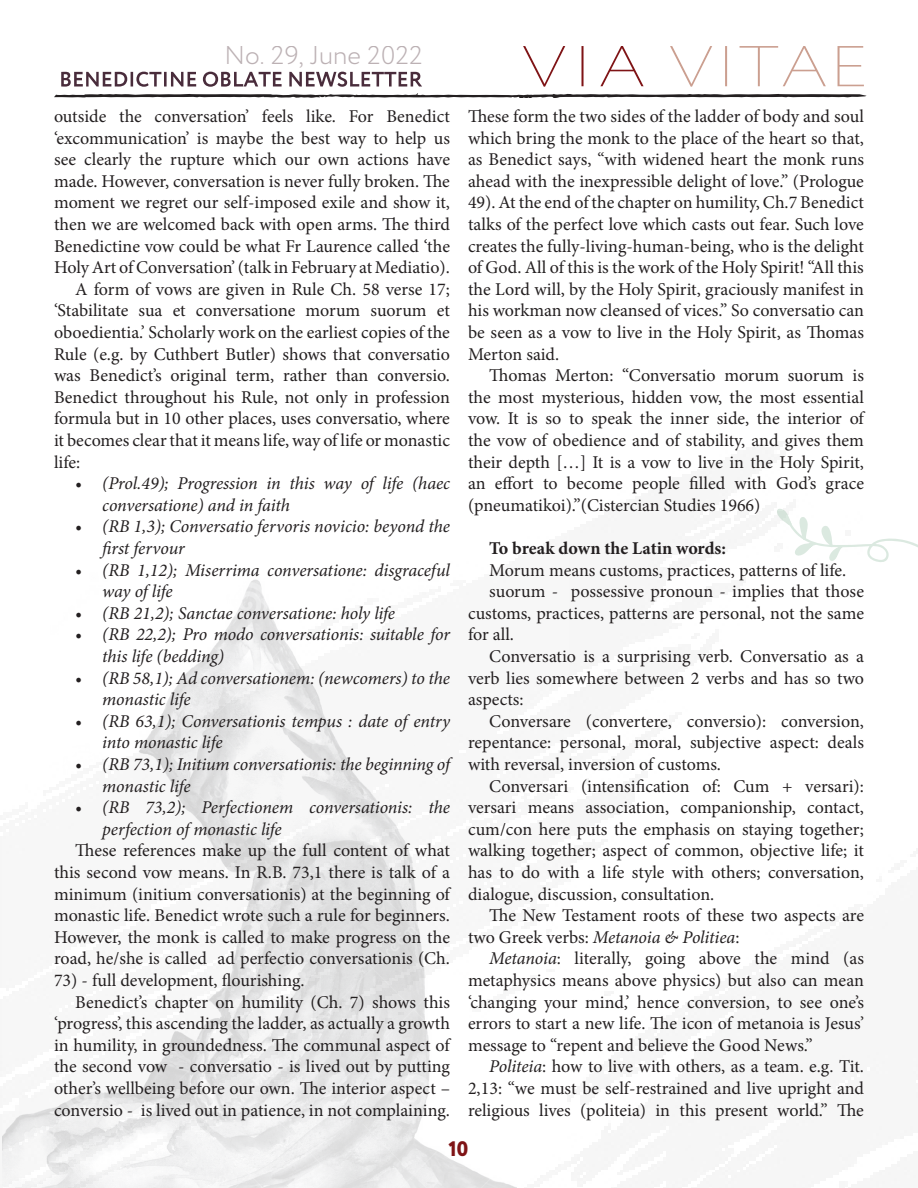
<style>
.page{position:relative;width:918px;height:1188px;background:#fff}
.page>*{position:absolute;margin:0;border:0;box-sizing:border-box;transform-origin:0 0}
.t1{font:300 25.8px "Circe";color:#bcb1b4}
.https___mediomedia_c{font:800 21px "Circe";color:#7f1416}
.https___mediomedia_c-2{font:18px/21.6px "Minion Pro";color:#231f20;text-align:justify}
.t2{font:italic 18px/21.6px "Minion Pro";letter-spacing:-.005em;color:#231f20}
.https___mediomedia_c-3{font:700 18px "Minion Pro";color:#231f20}
.s1{font-style:italic}
</style>
<div class="page">
<svg style="left:61px;top:72px;width:361px;height:15px"></svg>
<svg style="left:54px;top:93px;width:813px;height:5px"></svg>
<svg style="left:523px;top:46px;width:121px;height:41px"></svg>
<svg style="left:670px;top:46px;width:194px;height:41px"></svg>
<img style="left:2px;top:579px;width:515px;height:609px">
<svg style="left:777px;top:509px;width:141px;height:53px"></svg>
<h1 class="t1" style="left:225px;top:38px;width:200px">No. 29, June 2022</h1>
<p class="https___mediomedia_c-2" style="left:54px;top:105px;width:398px">outside the conversation’ feels like. For Benedict ‘excommunication’ is maybe the best way to help us see clearly the rupture which our own actions have made. However, conversation is never fully broken. The moment we regret our self-imposed exile and show it, then we are welcomed back with open arms. The third Benedictine vow could be what Fr Laurence called ‘the Holy Art of Conversation’ (talk in February at Mediatio).</p>
<p class="https___mediomedia_c-2" style="left:54px;top:278px;width:398px;text-indent:21px">A form of vows are given in Rule Ch. 58 verse 17; ‘Stabilitate sua et conversatione morum suorum et oboedientia.’ Scholarly work on the earliest copies of the Rule (e.g. by Cuthbert Butler) shows that conversatio was Benedict’s original term, rather than conversio.<br>Benedict throughout his Rule, not only in profession formula but in 10 other places, uses conversatio, where it becomes clear that it means life, way of life or monastic life:</p>
<p class="t2" style="left:102px;top:473px;width:349px;text-indent:-27px">• (Prol.49); Progression in this way of life (haec conversatione) and in faith</p>
<p class="t2" style="left:102px;top:516px;width:349px;text-indent:-27px">• (RB 1,3); Conversatio fervoris novicio: beyond the first fervour</p>
<p class="t2" style="left:102px;top:559px;width:349px;text-indent:-27px">• (RB 1,12); Miserrima conversatione: disgraceful way of life</p>
<p class="t2" style="left:75px;top:602px;width:321px">• (RB 21,2); Sanctae conversatione: holy life</p>
<p class="t2" style="left:102px;top:624px;width:349px;text-indent:-27px">• (RB 22,2); Pro modo conversationis: suitable for this life (bedding)</p>
<p class="t2" style="left:102px;top:667px;width:349px;text-indent:-27px">• (RB 58,1); Ad conversationem: (newcomers) to the monastic life</p>
<p class="t2" style="left:102px;top:710px;width:349px;text-indent:-27px">• (RB 63,1); Conversationis tempus : date of entry into monastic life</p>
<p class="t2" style="left:102px;top:753px;width:349px;text-indent:-27px">• (RB 73,1); Initium conversationis: the beginning of monastic life</p>
<p class="t2" style="left:102px;top:797px;width:349px;text-indent:-27px">• (RB 73,2); Perfectionem conversationis: the perfection of monastic life</p>
<p class="https___mediomedia_c-2" style="left:54px;top:840px;width:398px;text-indent:21px">These references make up the full content of what this second vow means. In R.B. 73,1 there is talk of a minimum (initium conversationis) at the beginning of monastic life. Benedict wrote such a rule for beginners.<br>However, the monk is called to make progress on the road, he/she is called ad perfectio conversationis (Ch.</p>
<p class="https___mediomedia_c-2" style="left:54px;top:969px;width:252px">73) - full development, flourishing.</p>
<p class="https___mediomedia_c-2" style="left:54px;top:991px;width:398px;text-indent:21px">Benedict’s chapter on humility (Ch. 7) shows this ‘progress’, this ascending the ladder, as actually a growth in humility, in groundedness. The communal aspect of the second vow - conversatio - is lived out by putting other’s wellbeing before our own. The interior aspect – conversio - is lived out in patience, in not complaining.</p>
<p class="https___mediomedia_c-2" style="left:468px;top:105px;width:398px">These form the two sides of the ladder of body and soul which bring the monk to the place of the heart so that, as Benedict says, “with widened heart the monk runs ahead with the inexpressible delight of love.” (Prologue 49). At the end of the chapter on humility, Ch.7 Benedict talks of the perfect love which casts out fear. Such love creates the fully-living-human-being, who is the delight of God. All of this is the work of the Holy Spirit! “All this the Lord will, by the Holy Spirit, graciously manifest in his workman now cleansed of vices.” So conversatio can be seen as a vow to live in the Holy Spirit, as Thomas Merton said.</p>
<p class="https___mediomedia_c-2" style="left:468px;top:365px;width:398px;text-indent:21px">Thomas Merton: “Conversatio morum suorum is the most mysterious, hidden vow, the most essential vow. It is so to speak the inner side, the interior of the vow of obedience and of stability, and gives them their depth […] It is a vow to live in the Holy Spirit, an effort to become people filled with God’s grace (pneumatikoi).”(Cistercian Studies 1966)</p>
<p class="https___mediomedia_c-3" style="left:489px;top:536px;width:238px">To break down the Latin words:</p>
<p class="https___mediomedia_c-2" style="left:489px;top:559px;width:359px">Morum means customs, practices, patterns of life.</p>
<p class="https___mediomedia_c-2" style="left:468px;top:581px;width:398px;text-indent:21px">suorum - possessive pronoun - implies that those customs, practices, patterns are personal, not the same for all.</p>
<p class="https___mediomedia_c-2" style="left:468px;top:645px;width:398px;text-indent:21px">Conversatio is a surprising verb. Conversatio as a verb lies somewhere between 2 verbs and has so two aspects:</p>
<p class="https___mediomedia_c-2" style="left:468px;top:710px;width:398px;text-indent:21px">Conversare (convertere, conversio): conversion, repentance: personal, moral, subjective aspect: deals with reversal, inversion of customs.</p>
<p class="https___mediomedia_c-2" style="left:468px;top:775px;width:398px;text-indent:21px">Conversari (intensification of: Cum + versari): versari means association, companionship, contact, cum/con here puts the emphasis on staying together; walking together; aspect of common, objective life; it has to do with a life style with others; conversation, dialogue, discussion, consultation.</p>
<p class="https___mediomedia_c-2" style="left:468px;top:905px;width:398px;text-indent:21px">The New Testament roots of these two aspects are two Greek verbs: <span class="s1">Metanoia &amp; Politiea</span>:</p>
<p class="https___mediomedia_c-2" style="left:468px;top:948px;width:398px;text-indent:21px"><span class="s1">Metanoia</span>: literally, going above the mind (as metaphysics means above physics) but also can mean ‘changing your mind,’ hence conversion, to see one’s errors to start a new life. The icon of metanoia is Jesus’ message to “repent and believe the Good News.”</p>
<p class="https___mediomedia_c-2" style="left:468px;top:1056px;width:398px;text-indent:21px"><span class="s1">Politeia</span>: how to live with others, as a team. e.g. Tit.<br>2,13: “we must be self-restrained and live upright and religious lives (politeia) in this present world.” The</p>
<p class="https___mediomedia_c" style="left:449px;top:1135px;width:21px">10</p>
</div>
